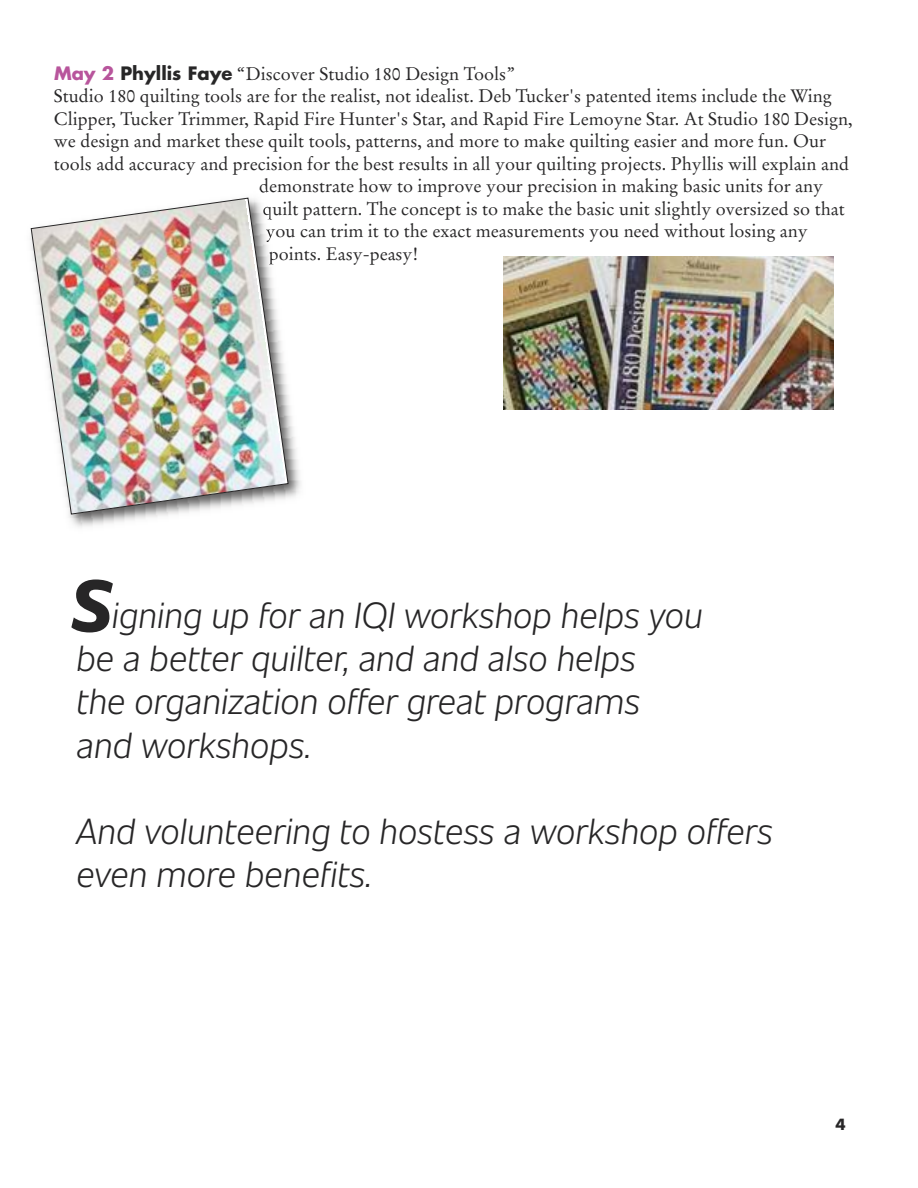
<style>
.page{position:relative;width:918px;height:1188px;background:#fff}
.page>*{position:absolute;margin:0;border:0;box-sizing:border-box;transform-origin:0 0}
.t1{font:italic 900 72px "Unitext";color:#272627}
.t2{font:italic 300 36px/43.2px "Unitext";color:#272627}
.t3{font:18px "Stempel Garamond";color:#272627}
.t4{font:700 15px "Futura";color:#272627}
.s1{font-family:"Futura";font-weight:700;color:#b8559c}
.s2{font-family:"Futura";font-weight:700}
</style>
<div class="page">
<img style="left:69px;top:405px;width:232px;height:123px">
<svg style="left:260px;top:190px;width:7px;height:3px"></svg>
<img style="left:30px;top:197px;width:259px;height:318px">
<img style="left:503px;top:256px;width:330px;height:154px">
<p class="t3" style="left:54px;top:66px;width:463px"><span class="s1">May 2</span> <span class="s2">Phyllis Faye</span> “Discover Studio 180 Design Tools”</p>
<p class="t3" style="left:54px;top:88px;width:779px">Studio 180 quilting tools are for the realist, not idealist. Deb Tucker's patented items include the Wing</p>
<p class="t3" style="left:54px;top:111px;width:800px">Clipper, Tucker Trimmer, Rapid Fire Hunter's Star, and Rapid Fire Lemoyne Star. At Studio 180 Design,</p>
<p class="t3" style="left:54px;top:133px;width:774px">we design and market these quilt tools, patterns, and more to make quilting easier and more fun. Our</p>
<p class="t3" style="left:54px;top:156px;width:797px">tools add accuracy and precision for the best results in all your quilting projects. Phyllis will explain and</p>
<p class="t3" style="left:259px;top:178px;width:565px">demonstrate how to improve your precision in making basic units for any</p>
<p class="t3" style="left:262px;top:201px;width:584px">quilt pattern. The concept is to make the basic unit slightly oversized so that</p>
<p class="t3" style="left:266px;top:223px;width:544px">you can trim it to the exact measurements you need without losing any</p>
<p class="t3" style="left:269px;top:246px;width:151px">points. Easy-peasy!</p>
<h1 class="t1" style="left:71px;top:581px;width:42px">S</h1>
<h2 class="t2" style="left:77px;top:597px;width:628px;text-indent:35px">igning up for an IQI workshop helps you be a better quilter, and and also helps<br>the organization offer great programs and workshops.</h2>
<h2 class="t2" style="left:77px;top:813px;width:698px">And volunteering to hostess a workshop offers even more benefits.</h2>
<p class="t4" style="left:836px;top:1118px;width:12px">4</p>
</div>
